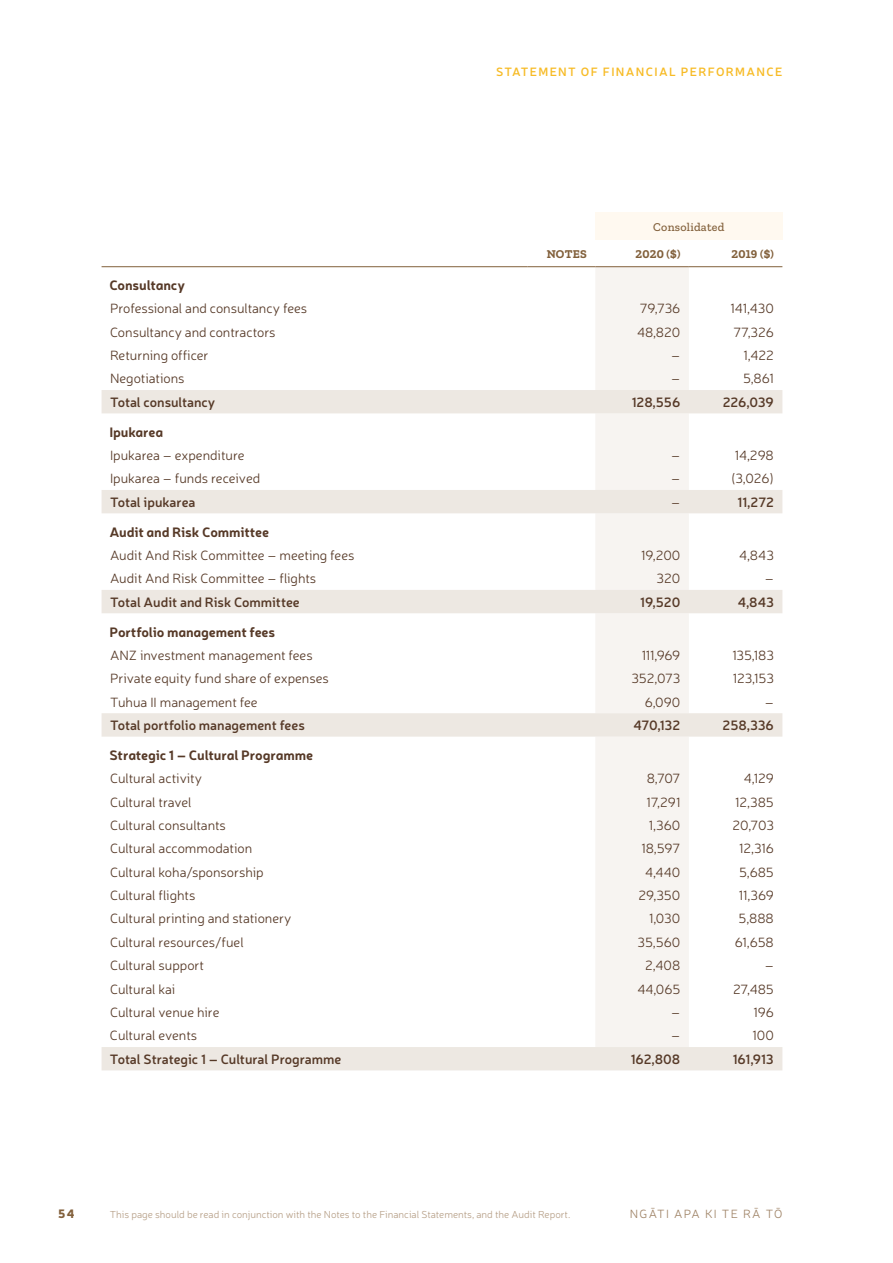
<style>
.page{position:relative;width:893px;height:1263px;background:#fff}
.page>*{position:absolute;margin:0;border:0;box-sizing:border-box;transform-origin:0 0}
.t1{font:300 13.5px "Neris";color:#563927}
.t2{font:600 13.5px "Neris";color:#563927}
.t3{font:italic 700 13.5px "Neris";color:#563927}
.t4{font:600 12px "Neris";letter-spacing:.11em;color:#f7bb26}
.t5{font:700 12px "Zilla Slab";letter-spacing:.02em;color:#82603b}
.t6{font:300 12px "Neris";letter-spacing:.11em;color:#9f8366}
.t7{font:500 12px "Zilla Slab";letter-spacing:.02em;color:#82603b}
.t8{font:900 12px "Neris";color:#82603b}
.t9{font:300 10.2px "Neris";color:#b69f87}
</style>
<div class="page">
<div style="left:595px;top:213px;width:187px;height:27px;background:#fff9f0"></div>
<div style="left:595px;top:267px;width:94px;height:123px;background:#f7f4f1"></div>
<svg style="left:102px;top:390px;width:680px;height:680px"></svg>
<hr style="left:102px;top:266px;width:425px;height:1px;background:#82603b">
<hr style="left:527px;top:266px;width:68px;height:1px;background:#82603b">
<hr style="left:595px;top:266px;width:94px;height:1px;background:#82603b">
<hr style="left:689px;top:266px;width:93px;height:1px;background:#82603b">
<p class="t4" style="left:496px;top:63px;width:288px">STATEMENT OF FINANCIAL PERFORMANCE</p>
<p class="t7" style="left:653px;top:220px;width:73px">Consolidated</p>
<p class="t5" style="left:547px;top:247px;width:42px">NOTES</p>
<p class="t5" style="left:636px;top:247px;width:46px">2020 ($)</p>
<p class="t5" style="left:731px;top:247px;width:44px">2019 ($)</p>
<p class="t3" style="left:110px;top:276px;width:77px">Consultancy</p>
<p class="t1" style="left:110px;top:300px;width:199px">Professional and consultancy fees</p>
<p class="t1" style="left:640px;top:300px;width:42px">79,736</p>
<p class="t1" style="left:731px;top:300px;width:45px">141,430</p>
<p class="t1" style="left:110px;top:323px;width:167px">Consultancy and contractors</p>
<p class="t1" style="left:637px;top:323px;width:45px">48,820</p>
<p class="t1" style="left:733px;top:323px;width:42px">77,326</p>
<p class="t1" style="left:110px;top:347px;width:100px">Returning officer</p>
<p class="t1" style="left:671px;top:347px;width:11px">–</p>
<p class="t1" style="left:743px;top:347px;width:32px">1,422</p>
<p class="t1" style="left:110px;top:370px;width:76px">Negotiations</p>
<p class="t1" style="left:671px;top:370px;width:11px">–</p>
<p class="t1" style="left:743px;top:370px;width:32px">5,861</p>
<p class="t2" style="left:110px;top:393px;width:107px">Total consultancy</p>
<p class="t2" style="left:632px;top:393px;width:50px">128,556</p>
<p class="t2" style="left:723px;top:393px;width:53px">226,039</p>
<p class="t3" style="left:110px;top:422px;width:58px">Ipukarea</p>
<p class="t1" style="left:110px;top:447px;width:136px">Ipukarea – expenditure</p>
<p class="t1" style="left:671px;top:447px;width:11px">–</p>
<p class="t1" style="left:735px;top:447px;width:41px">14,298</p>
<p class="t1" style="left:110px;top:470px;width:152px">Ipukarea – funds received</p>
<p class="t1" style="left:671px;top:470px;width:11px">–</p>
<p class="t1" style="left:731px;top:470px;width:44px">(3,026)</p>
<p class="t2" style="left:110px;top:493px;width:87px">Total ipukarea</p>
<p class="t1" style="left:671px;top:493px;width:11px">–</p>
<p class="t2" style="left:738px;top:493px;width:38px">11,272</p>
<p class="t3" style="left:110px;top:522px;width:164px">Auditand Risk Committee</p>
<p class="t1" style="left:110px;top:547px;width:246px">Audit And Risk Committee – meeting fees</p>
<p class="t1" style="left:641px;top:547px;width:41px">19,200</p>
<p class="t1" style="left:739px;top:547px;width:36px">4,843</p>
<p class="t1" style="left:110px;top:570px;width:208px">Audit And Risk Committee – flights</p>
<p class="t1" style="left:657px;top:570px;width:25px">320</p>
<p class="t1" style="left:765px;top:570px;width:11px">–</p>
<p class="t2" style="left:110px;top:593px;width:191px">Total Audit and Risk Committee</p>
<p class="t2" style="left:640px;top:593px;width:42px">19,520</p>
<p class="t2" style="left:738px;top:593px;width:38px">4,843</p>
<p class="t3" style="left:110px;top:622px;width:170px">Portfolio managementfees</p>
<p class="t1" style="left:110px;top:646px;width:204px">ANZ investment management fees</p>
<p class="t1" style="left:642px;top:646px;width:40px">111,969</p>
<p class="t1" style="left:732px;top:646px;width:43px">135,183</p>
<p class="t1" style="left:110px;top:670px;width:220px">Private equity fund share of expenses</p>
<p class="t1" style="left:631px;top:670px;width:50px">352,073</p>
<p class="t1" style="left:733px;top:670px;width:43px">123,153</p>
<p class="t1" style="left:110px;top:693px;width:149px">Tuhua II management fee</p>
<p class="t1" style="left:645px;top:693px;width:37px">6,090</p>
<p class="t1" style="left:765px;top:693px;width:11px">–</p>
<p class="t2" style="left:110px;top:716px;width:196px">Total portfolio management fees</p>
<p class="t2" style="left:634px;top:716px;width:48px">470,132</p>
<p class="t2" style="left:723px;top:716px;width:53px">258,336</p>
<p class="t3" style="left:110px;top:745px;width:208px">Strategic 1– CulturalProgramme</p>
<p class="t1" style="left:110px;top:770px;width:94px">Cultural activity</p>
<p class="t1" style="left:647px;top:770px;width:35px">8,707</p>
<p class="t1" style="left:744px;top:770px;width:32px">4,129</p>
<p class="t1" style="left:110px;top:793px;width:83px">Cultural travel</p>
<p class="t1" style="left:646px;top:793px;width:35px">17,291</p>
<p class="t1" style="left:735px;top:793px;width:40px">12,385</p>
<p class="t1" style="left:110px;top:817px;width:117px">Cultural consultants</p>
<p class="t1" style="left:649px;top:817px;width:33px">1,360</p>
<p class="t1" style="left:733px;top:817px;width:43px">20,703</p>
<p class="t1" style="left:110px;top:840px;width:144px">Cultural accommodation</p>
<p class="t1" style="left:642px;top:840px;width:40px">18,597</p>
<p class="t1" style="left:739px;top:840px;width:36px">12,316</p>
<p class="t1" style="left:110px;top:863px;width:155px">Cultural koha/sponsorship</p>
<p class="t1" style="left:645px;top:863px;width:37px">4,440</p>
<p class="t1" style="left:739px;top:863px;width:36px">5,685</p>
<p class="t1" style="left:110px;top:887px;width:87px">Cultural flights</p>
<p class="t1" style="left:638px;top:887px;width:43px">29,350</p>
<p class="t1" style="left:739px;top:887px;width:36px">11,369</p>
<p class="t1" style="left:110px;top:910px;width:183px">Cultural printing and stationery</p>
<p class="t1" style="left:649px;top:910px;width:33px">1,030</p>
<p class="t1" style="left:739px;top:910px;width:37px">5,888</p>
<p class="t1" style="left:110px;top:933px;width:135px">Cultural resources/fuel</p>
<p class="t1" style="left:638px;top:933px;width:44px">35,560</p>
<p class="t1" style="left:735px;top:933px;width:40px">61,658</p>
<p class="t1" style="left:110px;top:957px;width:96px">Cultural support</p>
<p class="t1" style="left:645px;top:957px;width:37px">2,408</p>
<p class="t1" style="left:765px;top:957px;width:11px">–</p>
<p class="t1" style="left:110px;top:980px;width:67px">Cultural kai</p>
<p class="t1" style="left:637px;top:980px;width:44px">44,065</p>
<p class="t1" style="left:733px;top:980px;width:42px">27,485</p>
<p class="t1" style="left:110px;top:1004px;width:111px">Cultural venue hire</p>
<p class="t1" style="left:671px;top:1004px;width:11px">–</p>
<p class="t1" style="left:753px;top:1004px;width:22px">196</p>
<p class="t1" style="left:110px;top:1027px;width:89px">Cultural events</p>
<p class="t1" style="left:671px;top:1027px;width:11px">–</p>
<p class="t1" style="left:752px;top:1027px;width:23px">100</p>
<p class="t2" style="left:110px;top:1050px;width:233px">Total Strategic 1 – Cultural Programme</p>
<p class="t2" style="left:631px;top:1050px;width:51px">162,808</p>
<p class="t2" style="left:733px;top:1050px;width:43px">161,913</p>
<p class="t8" style="left:58px;top:1205px;width:18px">54</p>
<p class="t6" style="left:630px;top:1206px;width:154px">NGĀTI APA KI TE RĀ TŌ</p>
<p class="t9" style="left:110px;top:1208px;width:462px">This page should be read in conjunction with the Notes to the Financial Statements, and the Audit Report.</p>
</div>
